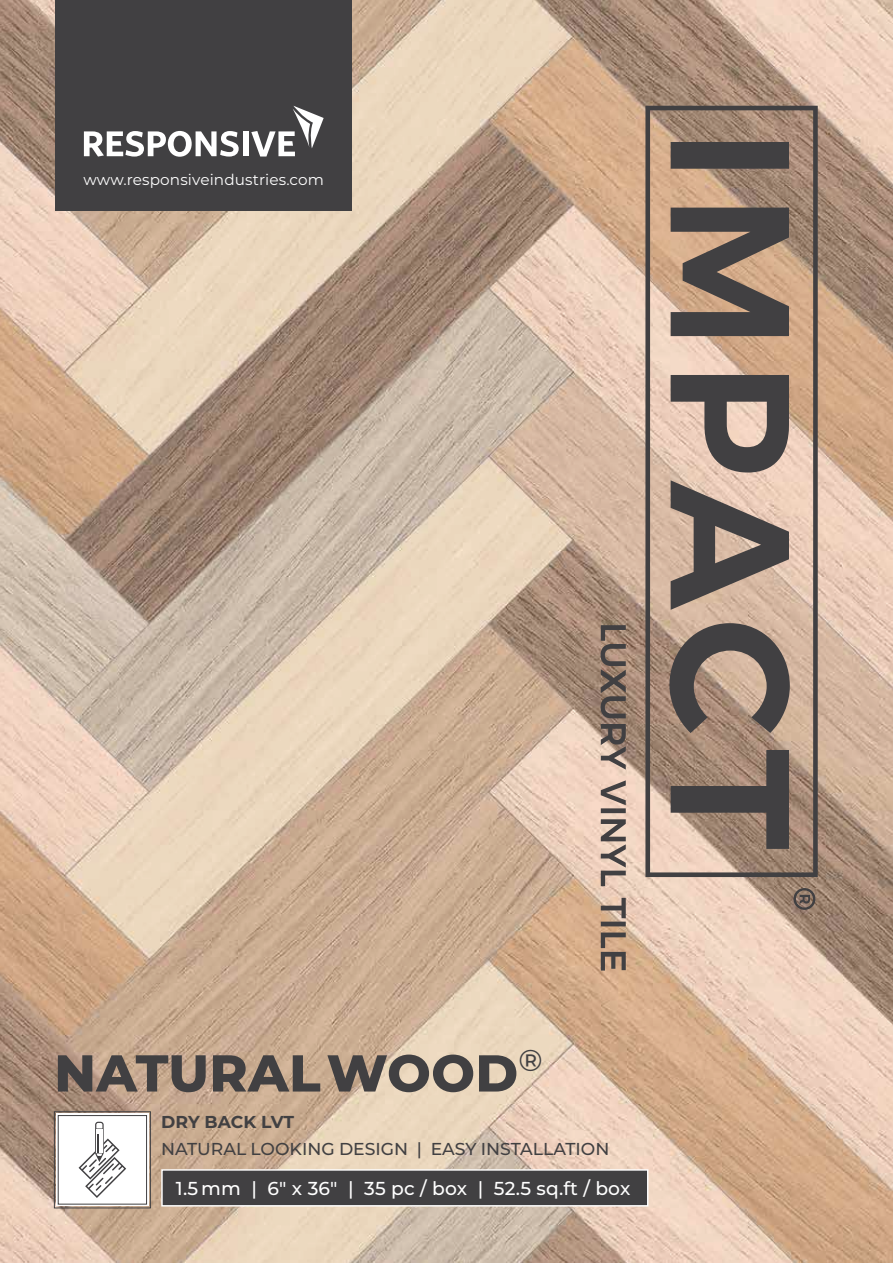
<style>
.page{position:relative;width:893px;height:1263px;background:#fff}
.page>*{position:absolute;margin:0;border:0;box-sizing:border-box;transform-origin:0 0}
.t1{font:800 51.75px "Montserrat";letter-spacing:.005em;color:#414042}
.t2{font:500 18.75px "Montserrat";letter-spacing:.01em;color:#fff}
.t3{font:500 17.25px "Montserrat";color:#414042}
.t4{font:700 17.25px "Montserrat";letter-spacing:-.01em;color:#414042}
.t5{font:15.15px "Montserrat";letter-spacing:.01em;color:#fff}
</style>
<div class="page">
<img style="left:0;top:0;width:893px;height:1263px">
<div style="left:56px;top:0;width:296px;height:210px;background:#414042"></div>
<svg style="left:84px;top:131px;width:155px;height:26px"></svg>
<div style="left:243px;top:131px;width:5px;height:25px;background:#fff"></div>
<svg style="left:251px;top:106px;width:73px;height:51px"></svg>
<div style="left:161px;top:1169px;width:487px;height:37px;background:#414042;border:1px solid #fff"></div>
<svg style="left:54px;top:1111px;width:97px;height:98px"></svg>
<svg style="left:645px;top:106px;width:173px;height:771px"></svg>
<svg style="left:669px;top:142px;width:121px;height:707px"></svg>
<svg style="left:793px;top:888px;width:22px;height:22px"></svg>
<svg style="left:601px;top:625px;width:25px;height:345px"></svg>
<p class="t5" style="left:84px;top:169px;width:242px">www.responsiveindustries.com</p>
<h1 class="t1" style="left:54px;top:1035px;width:490px">NATURAL WOOD<sup>®</sup></h1>
<p class="t4" style="left:161px;top:1109px;width:134px">DRY BACK LVT</p>
<p class="t3" style="left:161px;top:1137px;width:450px">NATURAL LOOKING DESIGN | EASY INSTALLATION</p>
<p class="t2" style="left:176px;top:1175px;width:456px">1.5 mm | 6" x 36" | 35 pc / box | 52.5 sq.ft / box</p>
</div>
